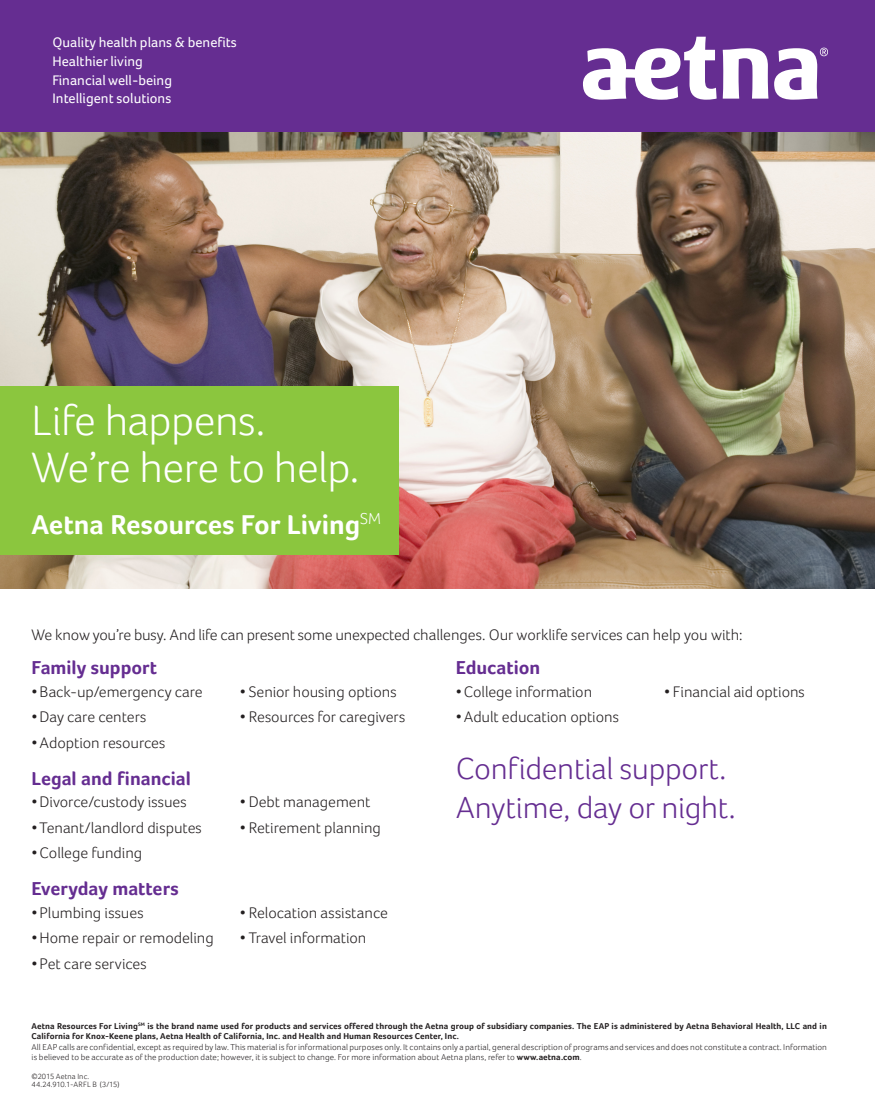
<style>
.page{position:relative;width:875px;height:1119px;background:#fff}
.page>*{position:absolute;margin:0;border:0;box-sizing:border-box;transform-origin:0 0}
.Headline_Light{font:300 43.75px/46.4px "Foco";letter-spacing:-.015em;color:#fff}
.Callout{font:300 31.5px/39.4px "Foco";letter-spacing:-.01em;color:#652d91}
.Product_Name_or_Prog{font:700 28px "Foco";letter-spacing:-.005em;color:#fff}
.Color_Header{font:700 19.25px "Foco";color:#652d91}
.Body{font:300 15.75px "Foco";letter-spacing:-.005em;color:#231f20}
.Organizing_Principle{font:14.26px "Foco";color:#fff}
.C3-Disclaimer_8_9{font:300 8.75px/9.6px "Foco";letter-spacing:.01em;color:#231f20}
.Disclaimer{font:700 8.75px/9.6px "Foco";letter-spacing:.01em;color:#231f20}
.Copyright_Part_Numbe{font:300 7.88px "Foco";letter-spacing:.01em;color:#231f20}
.s1{font-weight:700}
</style>
<div class="page">
<img style="left:0;top:132px;width:874px;height:456px">
<div style="left:0;top:386px;width:398px;height:169px;background:#8bc63e"></div>
<div style="left:0;top:0;width:874px;height:132px;background:#652d91"></div>
<svg style="left:583px;top:37px;width:244px;height:63px"></svg>
<p class="Organizing_Principle" style="left:52px;top:34px;width:186px">Quality health plans &amp; benefits</p>
<p class="Organizing_Principle" style="left:52px;top:53px;width:92px">Healthier living</p>
<p class="Organizing_Principle" style="left:52px;top:72px;width:121px">Financial well-being</p>
<p class="Organizing_Principle" style="left:52px;top:90px;width:120px">Intelligent solutions</p>
<p class="Headline_Light" style="left:32px;top:397px;width:329px">Life happens.<br>We’re here to help.</p>
<p class="Product_Name_or_Prog" style="left:32px;top:507px;width:351px">Aetna Resources For Living<sup>SM</sup></p>
<p class="Body" style="left:32px;top:625px;width:712px">We know you’re busy. And life can present some unexpected challenges. Our worklife services can help you with:</p>
<p class="Color_Header" style="left:32px;top:656px;width:127px">Family support</p>
<p class="Body" style="left:32px;top:682px;width:173px">• Back-up/emergency care</p>
<p class="Body" style="left:240px;top:682px;width:158px">• Senior housing options</p>
<p class="Body" style="left:32px;top:707px;width:116px">• Day care centers</p>
<p class="Body" style="left:240px;top:707px;width:167px">• Resources for caregivers</p>
<p class="Body" style="left:32px;top:733px;width:135px">• Adoption resources</p>
<p class="Color_Header" style="left:32px;top:766px;width:161px">Legal and financial</p>
<p class="Body" style="left:32px;top:792px;width:157px">• Divorce/custody issues</p>
<p class="Body" style="left:240px;top:792px;width:132px">• Debt management</p>
<p class="Body" style="left:32px;top:818px;width:172px">• Tenant/landlord disputes</p>
<p class="Body" style="left:240px;top:818px;width:142px">• Retirement planning</p>
<p class="Body" style="left:32px;top:843px;width:112px">• College funding</p>
<p class="Color_Header" style="left:32px;top:877px;width:148px">Everyday matters</p>
<p class="Body" style="left:32px;top:903px;width:113px">• Plumbing issues</p>
<p class="Body" style="left:240px;top:903px;width:149px">• Relocation assistance</p>
<p class="Body" style="left:32px;top:928px;width:184px">• Home repair or remodeling</p>
<p class="Body" style="left:240px;top:928px;width:128px">• Travel information</p>
<p class="Body" style="left:32px;top:954px;width:117px">• Pet care services</p>
<p class="Color_Header" style="left:455px;top:656px;width:86px">Education</p>
<p class="Body" style="left:455px;top:682px;width:138px">• College information</p>
<p class="Body" style="left:664px;top:682px;width:142px">• Financial aid options</p>
<p class="Body" style="left:455px;top:707px;width:165px">• Adult education options</p>
<p class="Callout" style="left:455px;top:748px;width:281px">Confidential support.<br>Anytime, day or night.</p>
<p class="Disclaimer" style="left:32px;top:1021px;width:796px">Aetna Resources For Living<sup>SM</sup> is the brand name used for products and services offered through the Aetna group of subsidiary companies. The EAP is administered by Aetna Behavioral Health, LLC and in<br>California for Knox-Keene plans, Aetna Health of California, Inc. and Health and Human Resources Center, Inc.</p>
<p class="C3-Disclaimer_8_9" style="left:32px;top:1042px;width:796px">All EAP calls are confidential, except asrequired by law. This material isfor informational purposes only. It contains only a partial, general description of programs and services and does not constitute a contract. Information is believed to be accurate as of the production date; however, it is subject to change. For more information about Aetna plans, refer to <span class="s1">www.aetna.com</span>.</p>
<p class="Copyright_Part_Numbe" style="left:32px;top:1071px;width:59px">©2015 Aetna Inc.</p>
<p class="Copyright_Part_Numbe" style="left:32px;top:1080px;width:89px">44.24.910.1-ARFL B (3/15)</p>
</div>
